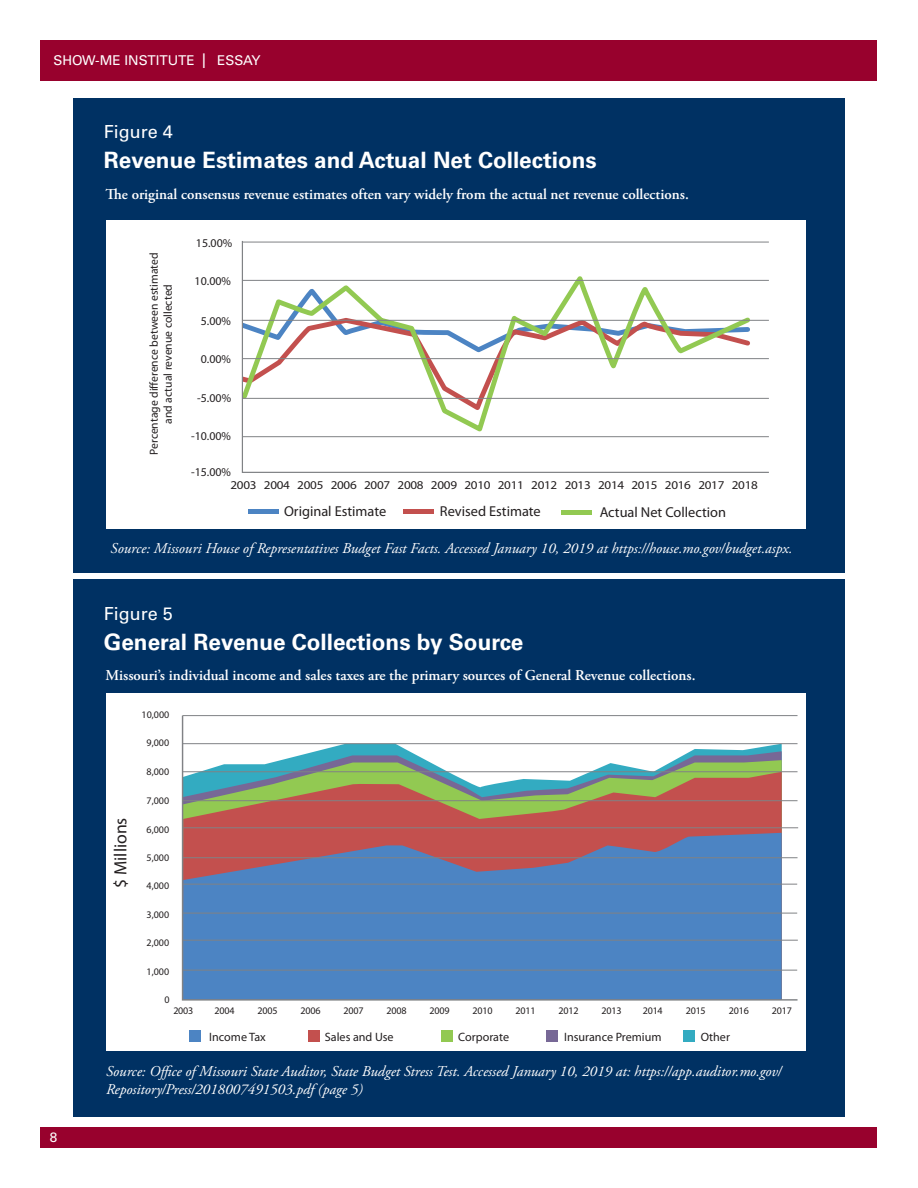
<style>
.page{position:relative;width:918px;height:1188px;background:#fff}
.page>*{position:absolute;margin:0;border:0;box-sizing:border-box;transform-origin:0 0}
.Pull_Quote_Left{font:700 22.5px "Univers LT Std";color:#fff}
.Pull_Quote_Left-2{font:18px "Univers LT Std";color:#fff}
.t1{font:17.7px "Myriad Pro";color:#231f20}
.Pull_Quote_Left-3{font:italic 15px/18px "Adobe Garamond Pro";color:#fff}
.Pull_Quote_Left-4{font:600 15px "Adobe Garamond Pro";color:#fff}
.t2{font:14.4px "Myriad Pro";color:#231f20}
.t3{font:13.5px "Univers LT Std";color:#fff}
.t4{font:12.15px "Myriad Pro";color:#231f20}
.t5{font:12px "Myriad Pro";letter-spacing:-.02em;color:#231f20;scale:1.1 1}
.t6{font:12px "Myriad Pro";letter-spacing:-.02em;color:#231f20}
.t7{font:11.7px/14px "Myriad Pro";color:#231f20;text-align:center}
.t8{font:10.05px "Myriad Pro";letter-spacing:-.02em;color:#231f20}
.s1{font-size:20.25px}
</style>
<div class="page">
<div style="left:40px;top:40px;width:838px;height:41px;background:#98012d"></div>
<div style="left:40px;top:1127px;width:838px;height:21px;background:#98012d"></div>
<div style="left:73px;top:98px;width:772px;height:475px;background:#003163"></div>
<div style="left:73px;top:579px;width:772px;height:538px;background:#003163"></div>
<div style="left:106px;top:694px;width:700px;height:357px;background:#fff"></div>
<svg style="left:181px;top:715px;width:618px;height:286px"></svg>
<div style="left:190px;top:1031px;width:11px;height:11px;background:#4c84c3"></div>
<div style="left:308px;top:1031px;width:11px;height:11px;background:#c3504e"></div>
<div style="left:441px;top:1031px;width:11px;height:11px;background:#92c952"></div>
<div style="left:547px;top:1031px;width:11px;height:11px;background:#776896"></div>
<div style="left:684px;top:1031px;width:11px;height:11px;background:#33abc1"></div>
<hr style="left:182px;top:884px;width:615px;height:1px;background:#808285">
<hr style="left:182px;top:913px;width:615px;height:1px;background:#808285">
<hr style="left:183px;top:940px;width:615px;height:1px;background:#808285">
<hr style="left:182px;top:970px;width:615px;height:1px;background:#808285">
<div style="left:106px;top:220px;width:700px;height:309px;background:#fff"></div>
<hr style="left:248px;top:510px;width:30px;height:4px;background:#4c84c3">
<svg style="left:241px;top:241px;width:528px;height:232px"></svg>
<hr style="left:404px;top:510px;width:30px;height:4px;background:#c3504e">
<hr style="left:561px;top:511px;width:31px;height:4px;background:#92c952">
<p class="t3" style="left:54px;top:53px;width:208px">SHOW-ME INSTITUTE <span class="s1">I</span> ESSAY</p>
<p class="Pull_Quote_Left-2" style="left:104px;top:121px;width:71px">Figure 4</p>
<p class="Pull_Quote_Left" style="left:104px;top:147px;width:494px">Revenue Estimates and Actual Net Collections</p>
<p class="Pull_Quote_Left-4" style="left:106px;top:186px;width:585px">The original consensus revenue estimates often vary widely from the actual net revenue collections.</p>
<p class="t7" style="left:147px;top:455px;width:204px;rotate:-90deg">Percentage di erence between estimated and actual revenue collected</p>
<p class="t6" style="left:196px;top:235px;width:38px">15.00%</p>
<p class="t6" style="left:195px;top:274px;width:38px">10.00%</p>
<p class="t6" style="left:201px;top:314px;width:32px">5.00%</p>
<p class="t6" style="left:201px;top:351px;width:32px">0.00%</p>
<p class="t6" style="left:197px;top:391px;width:35px">-5.00%</p>
<p class="t6" style="left:191px;top:428px;width:42px">-10.00%</p>
<p class="t6" style="left:191px;top:464px;width:42px">-15.00%</p>
<p class="t5" style="left:230px;top:478px;width:481px">2003 2004 2005 2006 2007 2008 2009 2010 2011 2012 2013 2014 2015 2016 2017 2018</p>
<p class="t2" style="left:284px;top:503px;width:104px">Original Estimate</p>
<p class="t2" style="left:440px;top:502px;width:102px">Revised Estimate</p>
<p class="t2" style="left:600px;top:504px;width:128px">Actual Net Collection</p>
<p class="Pull_Quote_Left-3" style="left:111px;top:540px;width:683px">Source: Missouri House of Representatives Budget Fast Facts. Accessed January 10, 2019 at https://house.mo.gov/budget.aspx.</p>
<p class="Pull_Quote_Left-2" style="left:104px;top:603px;width:71px">Figure 5</p>
<p class="Pull_Quote_Left" style="left:104px;top:629px;width:421px">General Revenue Collections by Source</p>
<p class="Pull_Quote_Left-4" style="left:106px;top:667px;width:592px">Missouri’s individual income and sales taxes are the primary sources of General Revenue collections.</p>
<p class="t8" style="left:142px;top:709px;width:29px">10,000</p>
<p class="t8" style="left:147px;top:737px;width:24px">9,000</p>
<p class="t8" style="left:147px;top:765px;width:24px">8,000</p>
<p class="t1" style="left:110px;top:888px;width:72px;rotate:-90deg">$ Millions</p>
<p class="t8" style="left:147px;top:795px;width:24px">7,000</p>
<p class="t8" style="left:147px;top:823px;width:24px">6,000</p>
<p class="t8" style="left:147px;top:852px;width:24px">5,000</p>
<p class="t8" style="left:147px;top:879px;width:24px">4,000</p>
<p class="t8" style="left:147px;top:908px;width:24px">3,000</p>
<p class="t8" style="left:147px;top:936px;width:24px">2,000</p>
<p class="t8" style="left:147px;top:965px;width:24px">1,000</p>
<p class="t8" style="left:165px;top:993px;width:7px">0</p>
<p class="t8" style="left:173px;top:1005px;width:22px">2003</p>
<p class="t8" style="left:214px;top:1005px;width:22px">2004</p>
<p class="t8" style="left:257px;top:1005px;width:22px">2005</p>
<p class="t8" style="left:301px;top:1005px;width:22px">2006</p>
<p class="t8" style="left:344px;top:1005px;width:22px">2007</p>
<p class="t8" style="left:387px;top:1005px;width:22px">2008</p>
<p class="t8" style="left:430px;top:1005px;width:22px">2009</p>
<p class="t8" style="left:473px;top:1005px;width:22px">2010</p>
<p class="t8" style="left:516px;top:1005px;width:22px">2011</p>
<p class="t8" style="left:559px;top:1005px;width:22px">2012</p>
<p class="t8" style="left:602px;top:1005px;width:22px">2013</p>
<p class="t8" style="left:643px;top:1005px;width:22px">2014</p>
<p class="t8" style="left:686px;top:1005px;width:22px">2015</p>
<p class="t8" style="left:729px;top:1005px;width:22px">2016</p>
<p class="t8" style="left:772px;top:1005px;width:22px">2017</p>
<p class="t4" style="left:209px;top:1029px;width:58px">Income Tax</p>
<p class="t4" style="left:325px;top:1029px;width:70px">Sales and Use</p>
<p class="t4" style="left:458px;top:1029px;width:52px">Corporate</p>
<p class="t4" style="left:564px;top:1029px;width:99px">Insurance Premium</p>
<p class="t4" style="left:701px;top:1029px;width:31px">Other</p>
<p class="t3" style="left:50px;top:1129px;width:9px">8</p>
<p class="Pull_Quote_Left-3" style="left:106px;top:1063px;width:677px">Source: Office of Missouri State Auditor, State Budget Stress Test. Accessed January 10, 2019 at: https://app.auditor.mo.gov/<br>Repository/Press/2018007491503.pdf (page 5)</p>
</div>
